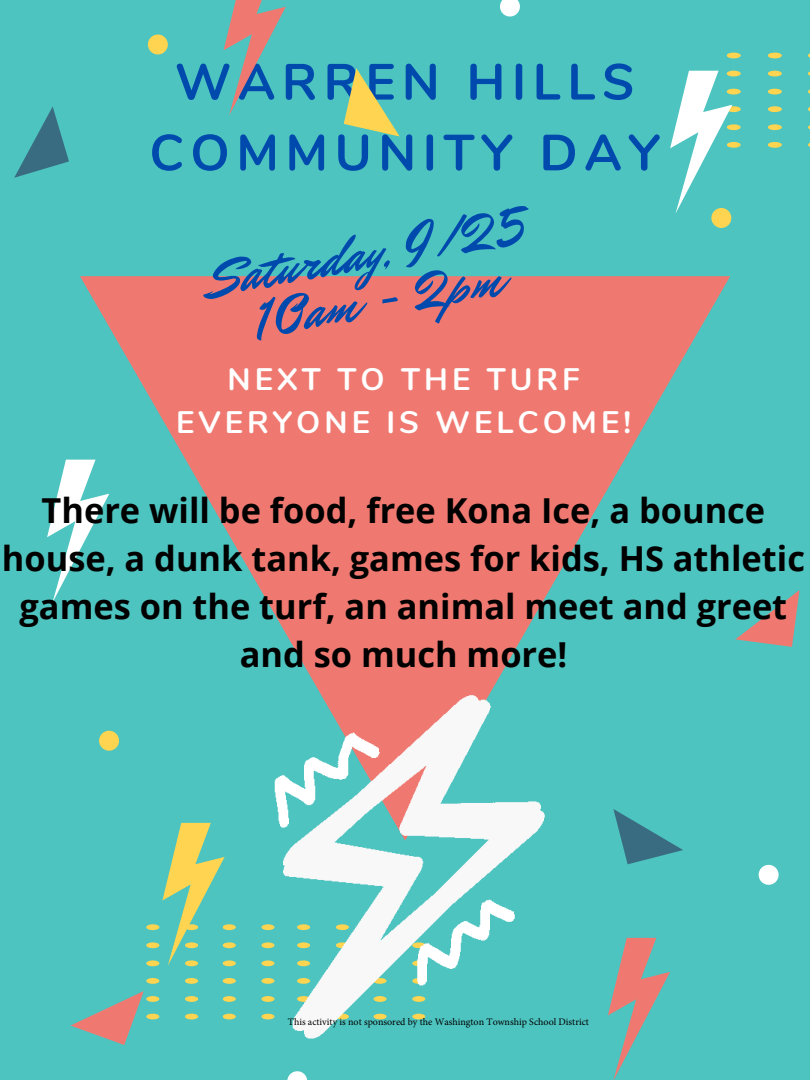
<style>
.page{position:relative;width:810px;height:1080px;background:#4dc4c0}
.page>*{position:absolute;margin:0;border:0;box-sizing:border-box;transform-origin:0 0}
.t1{font:53.12px "Mr Dafoe";color:#004aad}
.t2{font:700 50.62px/70.8px "Nunito";letter-spacing:.13em;color:#004aad;text-align:center}
.t3{font:700 34.38px/47.8px "Open Sans";color:#000;text-align:center}
.t4{font:700 31.06px/43.1px "Nunito";letter-spacing:.13em;color:#fff;text-align:center}
.t5{font:10px "Minion Pro";color:#000}
</style>
<div class="page">
<svg style="left:80px;top:276px;width:650px;height:547px;fill:#ef7970"></svg>
<svg style="left:185px;top:978px;width:13px;height:6px"></svg>
<svg style="left:185px;top:996px;width:13px;height:6px"></svg>
<svg style="left:185px;top:1014px;width:13px;height:5px"></svg>
<svg style="left:223px;top:978px;width:13px;height:6px"></svg>
<svg style="left:223px;top:996px;width:13px;height:6px"></svg>
<svg style="left:223px;top:1014px;width:13px;height:5px"></svg>
<svg style="left:47px;top:460px;width:62px;height:143px"></svg>
<svg style="left:613px;top:795px;width:70px;height:69px"></svg>
<svg style="left:727px;top:53px;width:14px;height:5px"></svg>
<svg style="left:768px;top:53px;width:14px;height:5px"></svg>
<svg style="left:768px;top:71px;width:14px;height:5px"></svg>
<svg style="left:768px;top:89px;width:14px;height:6px"></svg>
<svg style="left:768px;top:106px;width:14px;height:6px"></svg>
<svg style="left:768px;top:124px;width:14px;height:6px"></svg>
<svg style="left:768px;top:142px;width:14px;height:6px"></svg>
<svg style="left:224px;top:0;width:61px;height:115px"></svg>
<svg style="left:14px;top:106px;width:55px;height:72px"></svg>
<svg style="left:608px;top:938px;width:62px;height:142px"></svg>
<svg style="left:71px;top:978px;width:88px;height:67px"></svg>
<svg style="left:99px;top:731px;width:20px;height:20px"></svg>
<svg style="left:670px;top:71px;width:71px;height:157px"></svg>
<svg style="left:148px;top:35px;width:20px;height:19px"></svg>
<svg style="left:500px;top:0;width:20px;height:17px"></svg>
<svg style="left:759px;top:865px;width:20px;height:20px"></svg>
<svg style="left:287px;top:1071px;width:20px;height:9px"></svg>
<svg style="left:344px;top:68px;width:56px;height:69px"></svg>
<svg style="left:735px;top:590px;width:65px;height:57px"></svg>
<svg style="left:146px;top:823px;width:90px;height:143px"></svg>
<img style="left:255px;top:678px;width:317px;height:361px">
<p class="t2" style="left:149px;top:48px;width:512px">WARREN HILLS<br>COMMUNITY DAY</p>
<p class="t1" style="left:205px;top:244px;width:321px;rotate:-10deg">Saturday, 9/25</p>
<p class="t1" style="left:245px;top:286px;width:256px;rotate:-10deg">10am - 2pm</p>
<p class="t4" style="left:176px;top:358px;width:456px">NEXT TO THE TURF<br>EVERYONE IS WELCOME!</p>
<p class="t3" style="left:2px;top:486px;width:805px">There will be food, free Kona Ice, a bounce house, a dunk tank, games for kids, HS athletic games on the turf, an animal meet and greet and so much more!</p>
<p class="t5" style="left:288px;top:1015px;width:303px">This activity is not sponsored by the Washington Township School District</p>
</div>
